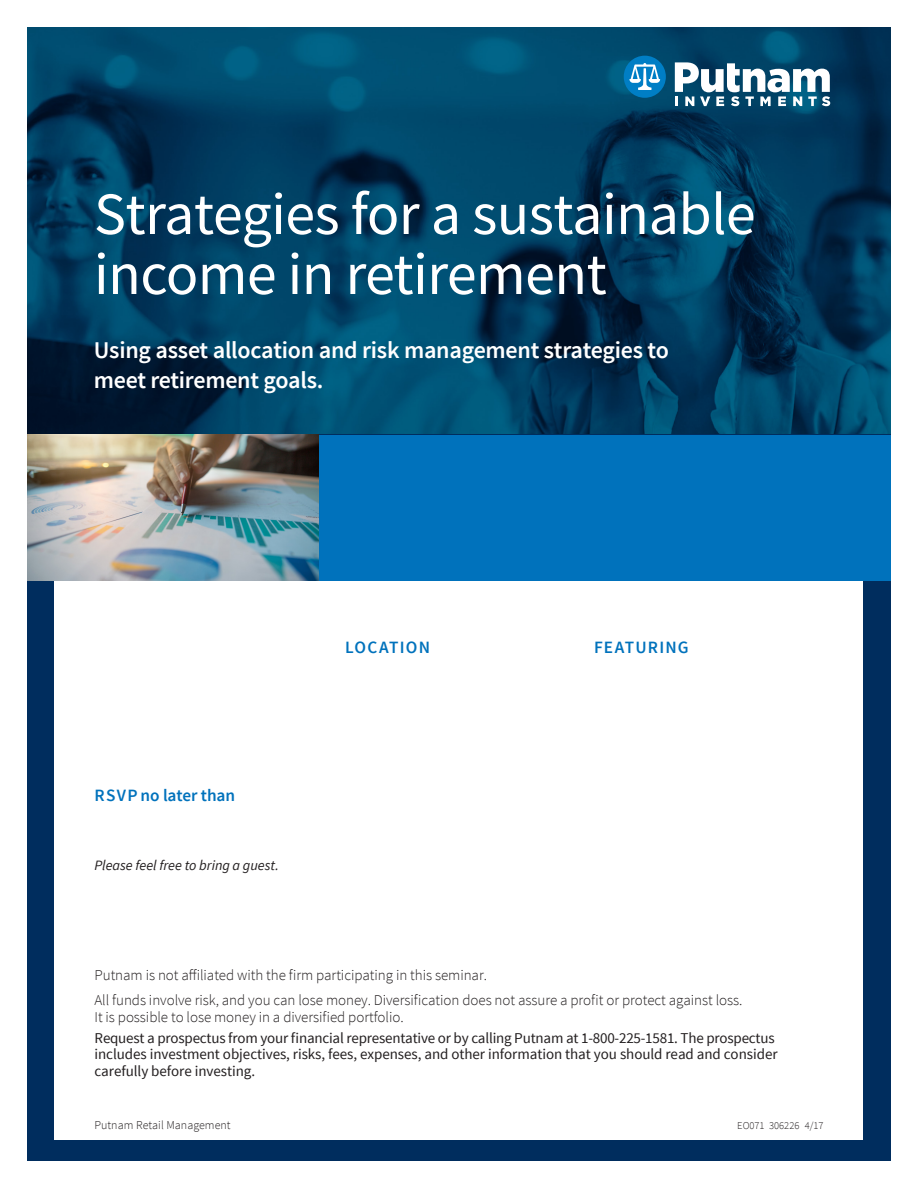
<style>
.page{position:relative;width:918px;height:1188px;background:#fff}
.page>*{position:absolute;margin:0;border:0;box-sizing:border-box;transform-origin:0 0}
.t1{font:60px/60px "Source Sans Pro";letter-spacing:-.01em;color:#fff}
.t2{font:600 24px/30px "Source Sans Pro";letter-spacing:-.01em;color:#fff}
.t3{font:600 17.25px "Source Sans Pro";letter-spacing:.065em;color:#0072bc}
.t4{font:600 17.25px "Source Sans Pro";letter-spacing:-.005em;color:#0072bc}
.t5{font:15px/16.5px "Source Sans Pro";letter-spacing:-.005em;color:#231f20}
.t6{font:300 15px/25.2px "Source Sans Pro";letter-spacing:-.005em;color:#231f20}
.t7{font:italic 14.25px "Source Sans Pro";color:#231f20}
.t8{font:300 12px "Source Sans Pro";color:#231f20}
.t9{font:300 10.5px "Source Sans Pro";color:#231f20}
</style>
<div class="page">
<img style="left:27px;top:27px;width:864px;height:408px">
<div style="left:27px;top:435px;width:864px;height:726px;background:#002d5e"></div>
<div style="left:54px;top:435px;width:809px;height:704px;background:#fff"></div>
<div style="left:318px;top:435px;width:573px;height:146px;background:#0072bc"></div>
<img style="left:27px;top:435px;width:291px;height:146px">
<svg style="left:624px;top:56px;width:42px;height:42px;background:#2c8abd"></svg>
<svg style="left:675px;top:62px;width:155px;height:44px"></svg>
<h1 class="t1" style="left:94px;top:185px;width:663px">Strategies for a sustainable income in retirement</h1>
<h2 class="t2" style="left:94px;top:335px;width:576px">Using asset allocation and risk management strategies to meet retirement goals.</h2>
<p class="t4" style="left:95px;top:785px;width:142px">RSVP no later than</p>
<p class="t7" style="left:94px;top:856px;width:186px">Please feel free to bring a guest.</p>
<p class="t3" style="left:345px;top:636px;width:86px">LOCATION</p>
<p class="t3" style="left:594px;top:636px;width:96px">FEATURING</p>
<p class="t6" style="left:94px;top:963px;width:650px">Putnam is not affiliated with the firm participating in this seminar.<br>All funds involve risk, and you can lose money. Diversification does not assure a profit or protect against loss.</p>
<p class="t6" style="left:94px;top:1004px;width:311px">It is possible to lose money in a diversified portfolio.</p>
<p class="t5" style="left:94px;top:1030px;width:685px">Request a prospectus from your financial representative or by calling Putnam at 1-800-225-1581. The prospectus includes investment objectives, risks, fees, expenses, and other information that you should read and consider carefully before investing.</p>
<p class="t8" style="left:94px;top:1118px;width:138px">Putnam Retail Management</p>
<p class="t9" style="left:737px;top:1119px;width:88px">EO071 306226 4/17</p>
</div>
